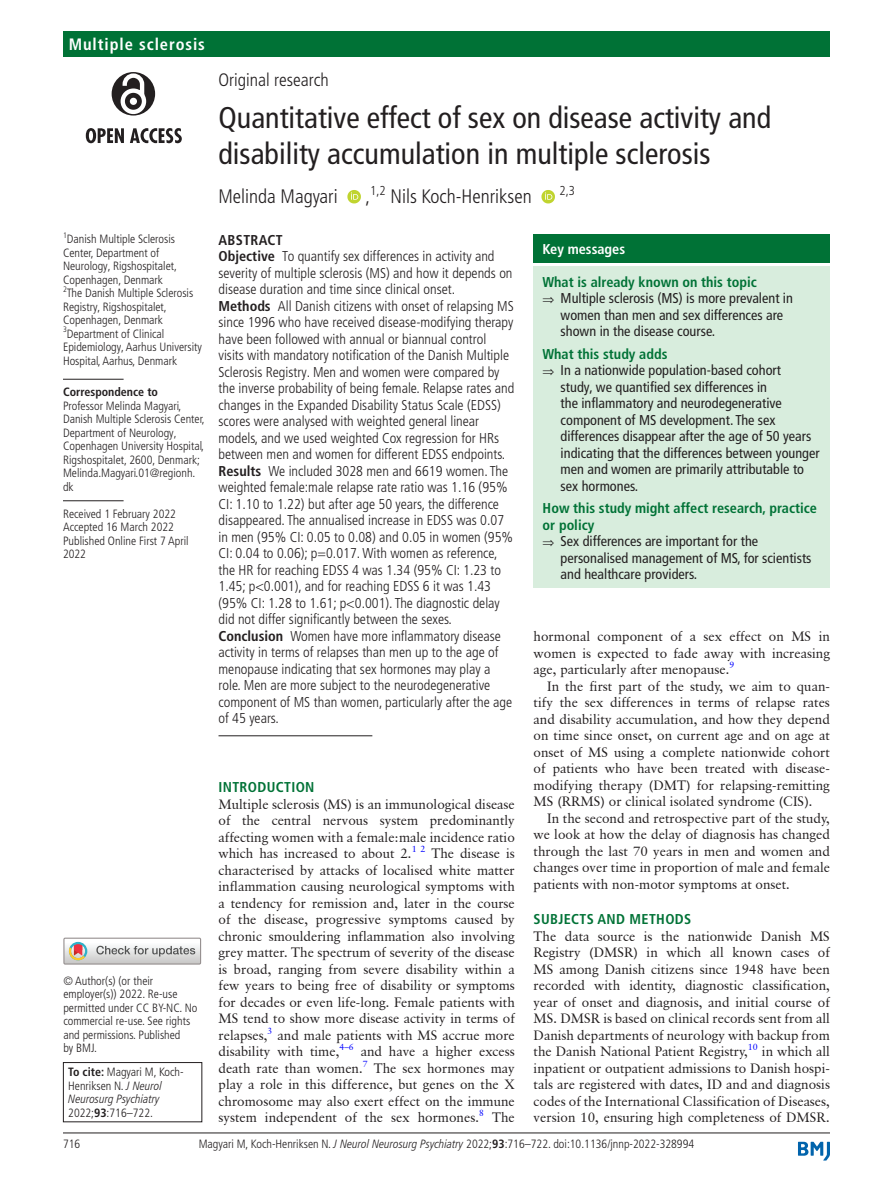
<style>
.page{position:relative;width:893px;height:1191px;background:#fff}
.page>*{position:absolute;margin:0;border:0;box-sizing:border-box;transform-origin:0 0}
.t1{font:condensed 30px/36px "Frutiger LT Pro";color:#231f20}
.t2{font:300 condensed 19.5px "Frutiger LT Pro";color:#231f20}
.t3{font:300 condensed 18px "Frutiger LT Pro";color:#231f20}
.t4{font:700 condensed 16.5px "Frutiger LT Pro";letter-spacing:.055em;color:#fff}
.t5{font:300 condensed 14.25px/16.5px "Frutiger LT Pro";color:#231f20}
.t6{font:condensed 14.25px/16.5px "Frutiger LT Pro";color:#231f20}
.t7{font:700 condensed 14.25px/16.5px "Frutiger LT Pro";color:#007236}
.t8{font:700 condensed 14.25px "Frutiger LT Pro";letter-spacing:.025em;color:#007236}
.t9{font:700 condensed 14.25px "Frutiger LT Pro";color:#fff}
.t10{font:13.5px/16.5px "Classical Garamond BT";color:#231f20;text-align:justify}
.t11{font:300 condensed 12.9px "Frutiger LT Pro";color:#231f20}
.t12{font:300 condensed 12px/13.5px "Frutiger LT Pro";color:#231f20}
.t13{font:700 condensed 12px "Frutiger LT Pro";color:#231f20}
.s1{font-weight:700}
.s2{font-style:italic}
.s3{color:#231f20}
.s4{font-weight:400;color:#231f20}
</style>
<div class="page">
<hr style="left:63px;top:1132px;width:767px;height:1px;background:#231f20">
<svg style="left:798px;top:1141px;width:32px;height:19px"></svg>
<svg style="left:347px;top:190px;width:14px;height:13px"></svg>
<svg style="left:541px;top:190px;width:14px;height:13px"></svg>
<div style="left:63px;top:31px;width:767px;height:25px;background:#007236"></div>
<div style="left:63px;top:1062px;width:139px;height:60px;border:1px solid #231f20"></div>
<hr style="left:63px;top:379px;width:61px;height:1px;background:#231f20">
<hr style="left:63px;top:500px;width:61px;height:1px;background:#231f20">
<div style="left:63px;top:937px;width:138px;height:27px;border:1px solid #969090"></div>
<svg style="left:64px;top:938px;width:137px;height:26px"></svg>
<hr style="left:219px;top:735px;width:153px;height:1px;background:#231f20">
<div style="left:534px;top:234px;width:296px;height:29px;background:#007236"></div>
<div style="left:534px;top:267px;width:296px;height:321px;background:#d8eddd"></div>
<div style="left:112px;top:72px;width:43px;height:43px;background:#231f20;border-radius:50%"></div>
<svg style="left:86px;top:128px;width:38px;height:15px"></svg>
<svg style="left:130px;top:128px;width:52px;height:15px"></svg>
<svg style="left:118px;top:72px;width:30px;height:44px"></svg>
<div style="left:130px;top:98px;width:7px;height:7px;background:#fff;border-radius:50%"></div>
<p class="t4" style="left:69px;top:34px;width:138px">Multiple sclerosis</p>
<p class="t12" style="left:63px;top:232px;width:140px"><sup>1</sup>Danish Multiple Sclerosis<br>Center, Department of<br>Neurology, Rigshospitalet,<br>Copenhagen, Denmark<br><sup>2</sup>The Danish Multiple Sclerosis<br>Registry, Rigshospitalet,<br>Copenhagen, Denmark<br><sup>3</sup>Department of Clinical<br>Epidemiology, Aarhus University<br>Hospital, Aarhus, Denmark</p>
<p class="t13" style="left:63px;top:385px;width:97px">Correspondence to</p>
<p class="t12" style="left:63px;top:399px;width:143px">Professor Melinda Magyari,<br>Danish Multiple Sclerosis Center,<br>Department of Neurology,<br>Copenhagen University Hospital,<br>Rigshospitalet, 2600, Denmark;<br>Melinda.Magyari.01@regionh. dk</p>
<p class="t12" style="left:63px;top:507px;width:127px">Received 1 February 2022<br>Accepted 16 March 2022<br>Published Online First 7 April<br>2022</p>
<p class="t12" style="left:63px;top:973px;width:136px">© Author(s) (or their employer(s)) 2022. Re-use permitted under CC BY-NC. No commercial re-use. See rights and permissions. Published<br>by BMJ.</p>
<p class="t12" style="left:68px;top:1065px;width:117px"><span class="s1">To cite:</span> Magyari M, Koch-<br>Henriksen N. <span class="s2">J Neurol<br>Neurosurg Psychiatry<br></span>2022;<span class="s1">93</span>:716–722.</p>
<h3 class="t3" style="left:219px;top:69px;width:112px">Original research</h3>
<h1 class="t1" style="left:219px;top:99px;width:554px">Quantitative effect of sex on disease activity and disability accumulation in multiple sclerosis</h1>
<h2 class="t2" style="left:219px;top:185px;width:121px">Melinda Magyari</h2>
<h2 class="t2" style="left:366px;top:185px;width:168px">,<sup>1,2</sup> Nils Koch-Henriksen</h2>
<p class="t11" style="left:560px;top:183px;width:17px">2,3</p>
<p class="t5" style="left:219px;top:232px;width:297px"><span class="s1">ABSTRACT<br>Objective</span> To quantify sex differences in activity and severity of multiple sclerosis (MS) and how it depends on disease duration and time since clinical onset.<br><span class="s1">Methods</span> All Danish citizens with onset of relapsing MS since 1996 who have received disease-modifying therapy have been followed with annual or biannual control visits with mandatory notification of the Danish Multiple Sclerosis Registry. Men and women were compared by the inverse probability of being female. Relapse rates and changes in the Expanded Disability Status Scale (EDSS) scores were analysed with weighted general linear models, and we used weighted Cox regression for HRs between men and women for different EDSS endpoints.<br><span class="s1">Results</span> We included 3028 men and 6619 women. The weighted female:male relapse rate ratio was 1.16 (95% CI: 1.10 to 1.22) but after age 50 years, the difference disappeared. The annualised increase in EDSS was 0.07 in men (95% CI: 0.05 to 0.08) and 0.05 in women (95% CI: 0.04 to 0.06); p=0.017. With women as reference, the HR for reaching EDSS 4 was 1.34 (95% CI: 1.23 to 1.45; p&lt;0.001), and for reaching EDSS 6 it was 1.43 (95% CI: 1.28 to 1.61; p&lt;0.001). The diagnostic delay did not differ significantly between the sexes.<br><span class="s1">Conclusion</span> Women have more inflammatory disease activity in terms of relapses than men up to the age of menopause indicating that sex hormones may play a role. Men are more subject to the neurodegenerative component of MS than women, particularly after the age of 45 years.</p>
<p class="t8" style="left:219px;top:778px;width:98px">INTRODUCTION</p>
<p class="t10" style="left:219px;top:795px;width:298px">Multiple sclerosis (MS) is an immunological disease of the central nervous system predominantly affecting women with a female:male incidence ratio which has increased to about 2.<sup>1</sup> <sup>2</sup> The disease is characterised by attacks of localised white matter inflammation causing neurological symptoms with a tendency for remission and, later in the course of the disease, progressive symptoms caused by chronic smouldering inflammation also involving grey matter. The spectrum of severity of the disease is broad, ranging from severe disability within a few years to being free of disability or symptoms for decades or even life-long. Female patients with MS tend to show more disease activity in terms of relapses,<sup>3</sup> and male patients with MS accrue more disability with time,<sup>4–6</sup></p>
<p class="t10" style="left:219px;top:1043px;width:298px;text-indent:142px">and have a higher excess death rate than women.<sup>7</sup> The sex hormones may play a role in this difference, but genes on the X chromosome may also exert effect on the immune system independent of the sex hormones.<sup>8</sup> The</p>
<p class="t9" style="left:543px;top:240px;width:84px">Key messages</p>
<p class="t7" style="left:543px;top:273px;width:216px">What is already known on this topic</p>
<p class="t6" style="left:543px;top:290px;width:252px">⇒ Multiple sclerosis (MS) is more prevalent in</p>
<p class="t6" style="left:561px;top:306px;width:224px">women than men and sex differences are</p>
<p class="t6" style="left:561px;top:323px;width:156px">shown in the disease course.</p>
<p class="t7" style="left:543px;top:345px;width:126px">What this study adds</p>
<p class="t6" style="left:543px;top:362px;width:240px">⇒ In a nationwide population-based cohort</p>
<p class="t6" style="left:561px;top:378px;width:208px">study, we quantified sex differences in</p>
<p class="t6" style="left:561px;top:395px;width:223px">the inflammatory and neurodegenerative</p>
<p class="t6" style="left:561px;top:411px;width:216px">component of MS development. The sex</p>
<p class="t6" style="left:561px;top:428px;width:252px">differences disappear after the age of 50 years</p>
<p class="t6" style="left:561px;top:444px;width:261px">indicating that the differences between younger</p>
<p class="t6" style="left:561px;top:461px;width:245px">men and women are primarily attributable to</p>
<p class="t6" style="left:561px;top:477px;width:79px">sex hormones.</p>
<p class="t7" style="left:543px;top:500px;width:276px">How this study might affect research, practice or policy<br><span class="s3">⇒</span> <span class="s4">Sex differences are important for the</span></p>
<p class="t6" style="left:561px;top:549px;width:252px">personalised management of MS, for scientists and healthcare providers.</p>
<p class="t10" style="left:534px;top:628px;width:298px">hormonal component of a sex effect on MS in women is expected to fade away with increasing age, particularly after menopause.<sup>9</sup></p>
<p class="t10" style="left:534px;top:677px;width:298px;text-indent:14px">In the first part of the study, we aim to quan&shy;tify the sex differences in terms of relapse rates and disability accumulation, and how they depend on time since onset, on current age and on age at onset of MS using a complete nationwide cohort of patients who have been treated with disease&shy;modifying therapy (DMT) for relapsing-remitting MS (RRMS) or clinical isolated syndrome (CIS).</p>
<p class="t10" style="left:534px;top:809px;width:298px;text-indent:14px">In the second and retrospective part of the study, we look at how the delay of diagnosis has changed through the last 70 years in men and women and changes over time in proportion of male and female patients with non-motor symptoms at onset.</p>
<p class="t8" style="left:534px;top:910px;width:159px">SUBJECTS AND METHODS</p>
<p class="t10" style="left:534px;top:927px;width:298px">The data source is the nationwide Danish MS Registry (DMSR) in which all known cases of MS among Danish citizens since 1948 have been recorded with identity, diagnostic classification, year of onset and diagnosis, and initial course of MS. DMSR is based on clinical records sent from all Danish departments of neurology with backup from the Danish National Patient Registry,<sup>10</sup> in which all inpatient or outpatient admissions to Danish hospi&shy;tals are registered with dates, ID and and diagnosis codes of the International Classification of Diseases, version 10, ensuring high completeness of DMSR.</p>
<p class="t12" style="left:63px;top:1136px;width:19px">716</p>
<p class="t12" style="left:199px;top:1136px;width:497px">Magyari M, Koch-Henriksen N. <span class="s2">J Neurol Neurosurg Psychiatry</span> 2022;<span class="s1">93</span>:716–722. doi:10.1136/jnnp-2022-328994</p>
</div>
